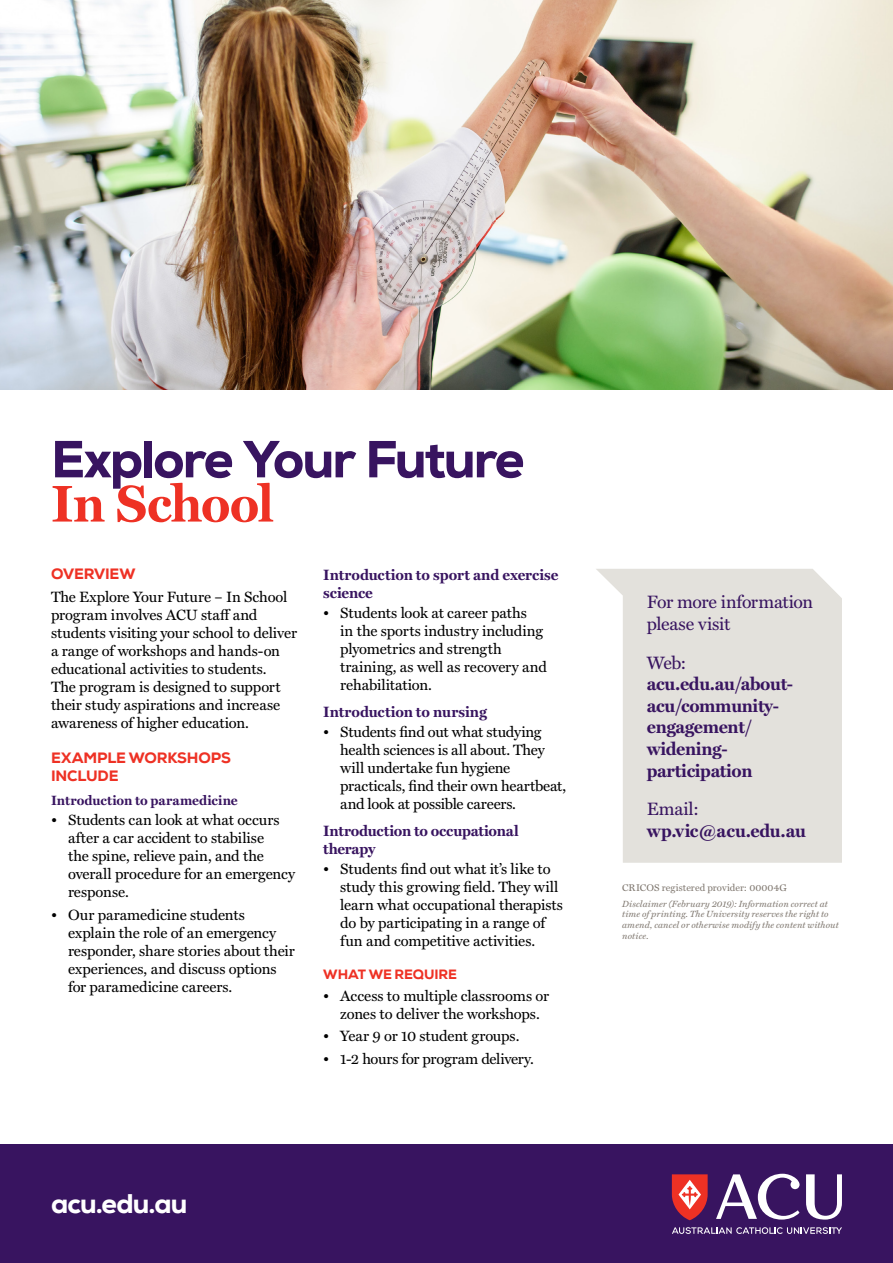
<style>
.page{position:relative;width:893px;height:1263px;background:#fff}
.page>*{position:absolute;margin:0;border:0;box-sizing:border-box;transform-origin:0 0}
._10_Heading_-_Nexa{font:800 52.05px/44.2px "Nexa";letter-spacing:-.04em;color:#381460}
._05_Main_URL_white{font:800 27px "Nexa";letter-spacing:-.03em;color:#fff}
._19_Contact{font:700 18px/21.6px "Miller Text";letter-spacing:-.02em;color:#381460}
._19_Contact-2{font:18px/21.6px "Miller Text";letter-spacing:-.02em;color:#381460}
._19_Contact-3{font:700 18px/21.6px "Miller Text";color:#381460}
._18_Body{font:15px/18px "Miller Text";letter-spacing:-.005em;color:#000}
._15_Subheading_-_L2{font:700 15px/18px "Miller Text";letter-spacing:-.005em;color:#381460}
._14_Subheading_-_L1{font:800 15px/18px "Nexa";letter-spacing:-.01em;color:#ee3124}
._18_Body-2{font:15px "Miller Text";letter-spacing:-.025em;color:#000}
._15_Subheading_-_L2-2{font:700 13.5px "Miller Text";letter-spacing:.005em;color:#381460}
._14_Subheading_-_L1-2{font:800 13.5px "Nexa";letter-spacing:-.01em;color:#ee3124}
._23_CRICOS_code{font:9.75px "Miller Text";letter-spacing:.01em;color:#7f776f}
._22_Credit{font:italic 9px/10.8px "Miller Text";letter-spacing:.015em;color:#7f776f}
.s1{font-family:"Miller Text";font-weight:700;color:#ee3124}
.s2{font-weight:400}
</style>
<div class="page">
<div style="left:0;top:1144px;width:893px;height:119px;background:#381460"></div>
<svg style="left:672px;top:1174px;width:36px;height:46px;background:#d14c50"></svg>
<svg style="left:672px;top:1227px;width:170px;height:7px"></svg>
<svg style="left:806px;top:1174px;width:36px;height:45px"></svg>
<svg style="left:716px;top:1174px;width:83px;height:45px"></svg>
<img style="left:0;top:0;width:893px;height:389px">
<svg style="left:596px;top:569px;width:246px;height:294px;background:#e6e4e0"></svg>
<p class="_10_Heading_-_Nexa" style="left:51px;top:437px;width:475px">Explore Your Future<br><span class="s1">In School</span></p>
<p class="_14_Subheading_-_L1" style="left:51px;top:565px;width:86px">OVERVIEW</p>
<p class="_18_Body" style="left:51px;top:586px;width:247px">The Explore Your Future – In School program involves ACU staff and students visiting your school to deliver a range of workshops and hands-on educational activities to students.<br>The program is designed to support their study aspirations and increase awareness of higher education.</p>
<p class="_14_Subheading_-_L1" style="left:51px;top:748px;width:181px">EXAMPLE WORKSHOPS<br>INCLUDE</p>
<p class="_15_Subheading_-_L2-2" style="left:51px;top:790px;width:188px">Introduction to paramedicine</p>
<p class="_18_Body" style="left:68px;top:810px;width:229px;text-indent:-17px">• Students can look at what occurs after a car accident to stabilise<br>the spine, relieve pain, and the overall procedure for an emergency response.</p>
<p class="_18_Body" style="left:68px;top:904px;width:228px;text-indent:-17px">• Our paramedicine students explain the role of an emergency responder, share stories about their experiences, and discuss options for paramedicine careers.</p>
<p class="_15_Subheading_-_L2" style="left:323px;top:565px;width:237px">Introduction to sport and exercise science</p>
<p class="_18_Body" style="left:340px;top:603px;width:208px;text-indent:-17px">• Students look at career paths<br>in the sports industry including plyometrics and strength training, as well as recovery and rehabilitation.</p>
<p class="_15_Subheading_-_L2" style="left:323px;top:702px;width:165px">Introduction to nursing</p>
<p class="_18_Body" style="left:340px;top:722px;width:228px;text-indent:-17px">• Students find out what studying health sciences is all about. They will undertake fun hygiene practicals, find their own heartbeat, and look at possible careers.</p>
<p class="_15_Subheading_-_L2" style="left:323px;top:821px;width:197px">Introduction to occupational therapy</p>
<p class="_18_Body" style="left:340px;top:858px;width:224px;text-indent:-17px">• Students find out what it’s like to study this growing field. They will learn what occupational therapists do by participating in a range of fun and competitive activities.</p>
<p class="_14_Subheading_-_L1-2" style="left:323px;top:965px;width:135px">WHAT WE REQUIRE</p>
<p class="_18_Body" style="left:323px;top:986px;width:227px;text-align:center">• Access to multiple classrooms or zones to deliver the workshops.</p>
<p class="_18_Body" style="left:323px;top:1026px;width:198px">• Year 9 or 10 student groups.</p>
<p class="_18_Body-2" style="left:323px;top:1047px;width:212px">• 1-2 hours for program delivery.</p>
<p class="_05_Main_URL_white" style="left:51px;top:1186px;width:138px">acu.edu.au</p>
<p class="_19_Contact-2" style="left:647px;top:590px;width:168px">For more information please visit</p>
<p class="_19_Contact" style="left:647px;top:651px;width:148px"><span class="s2">Web: </span>acu.edu.au/about&shy;acu/community&shy;engagement/ widening&shy;participation</p>
<p class="_19_Contact-3" style="left:647px;top:797px;width:161px"><span class="s2">Email: </span>wp.vic@acu.edu.au</p>
<p class="_23_CRICOS_code" style="left:622px;top:880px;width:166px">CRICOS registered provider: 00004G</p>
<p class="_22_Credit" style="left:622px;top:897px;width:218px">Disclaimer (February 2019): Information correct at time of printing. The University reserves the right to amend, cancel or otherwise modify the content without notice.</p>
</div>
